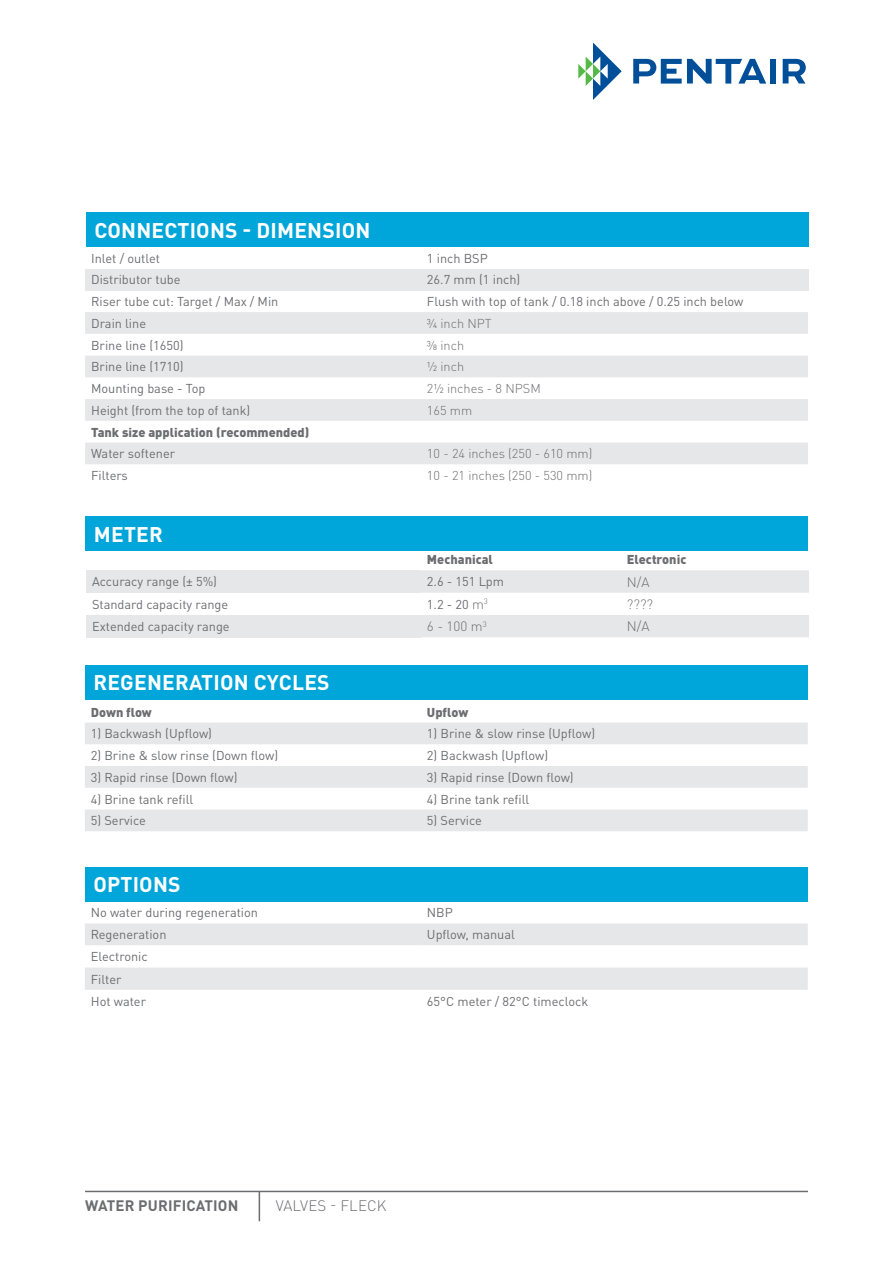
<style>
.page{position:relative;width:893px;height:1263px;background:#fff}
.page>*{position:absolute;margin:0;border:0;box-sizing:border-box;transform-origin:0 0}
.t1{font:700 21px "DIN Pro";letter-spacing:.01em;color:#fff}
.t2{font:700 15px "DIN Pro";letter-spacing:.01em;color:#6c6d70}
.t3{font:300 15px "DIN Pro";letter-spacing:.01em;color:#6c6d70}
.t4{font:300 13.5px "DIN Pro";color:#6c6d70}
.t5{font:12.75px/22.2px "DIN Pro";color:#6c6d70}
.t6{font:300 12.75px "DIN Pro";color:#6c6d70}
.t7{font:900 12.75px "DIN Pro";color:#6c6d70}
.s1{font-weight:300;font-size:13.5px}
</style>
<div class="page">
<hr style="left:85px;top:1191px;width:723px;height:1px;background:#6c6d70">
<svg style="left:578px;top:43px;width:44px;height:57px"></svg>
<svg style="left:633px;top:59px;width:133px;height:25px"></svg>
<div style="left:770px;top:59px;width:6px;height:25px;background:#014e99"></div>
<svg style="left:783px;top:59px;width:23px;height:25px"></svg>
<hr style="left:259px;top:1191px;width:1px;height:30px;background:#6c6d70">
<div style="left:86px;top:213px;width:723px;height:34px;background:#00a5da"></div>
<div style="left:85px;top:269px;width:336px;height:21px;background:#e6e7e9"></div>
<div style="left:421px;top:269px;width:387px;height:21px;background:#e6e7e9"></div>
<svg style="left:85px;top:312px;width:723px;height:152px;fill:#e6e7e9"></svg>
<div style="left:85px;top:516px;width:723px;height:34px;background:#00a5da"></div>
<div style="left:86px;top:570px;width:335px;height:23px;background:#e6e7e9"></div>
<svg style="left:421px;top:570px;width:388px;height:67px"></svg>
<div style="left:86px;top:615px;width:335px;height:22px;background:#e6e7e9"></div>
<div style="left:85px;top:666px;width:723px;height:34px;background:#00a5da"></div>
<svg style="left:85px;top:722px;width:723px;height:109px;fill:#e6e7e9"></svg>
<div style="left:85px;top:868px;width:723px;height:34px;background:#00a5da"></div>
<svg style="left:85px;top:923px;width:723px;height:67px"></svg>
<h1 class="t1" style="left:94px;top:213px;width:277px">CONNECTIONS - DIMENSION</h1>
<p class="t5" style="left:91px;top:246px;width:71px">Inlet / outlet</p>
<p class="t5" style="left:427px;top:246px;width:62px">1 inch BSP</p>
<p class="t5" style="left:91px;top:267px;width:91px">Distributor tube</p>
<p class="t5" style="left:427px;top:267px;width:95px">26.7 mm (1 inch)</p>
<p class="t5" style="left:91px;top:289px;width:189px">Riser tube cut: Target / Max / Min</p>
<p class="t5" style="left:427px;top:289px;width:318px">Flush with top of tank / 0.18 inch above / 0.25 inch below</p>
<p class="t5" style="left:91px;top:311px;width:56px">Drain line</p>
<p class="t6" style="left:427px;top:313px;width:66px">3/4 inch NPT</p>
<p class="t5" style="left:91px;top:333px;width:94px">Brine line (1650)</p>
<p class="t6" style="left:427px;top:335px;width:39px">⅜ inch</p>
<p class="t5" style="left:91px;top:354px;width:94px">Brine line (1710)</p>
<p class="t6" style="left:427px;top:357px;width:39px">½ inch</p>
<p class="t5" style="left:91px;top:376px;width:116px">Mounting base - Top</p>
<p class="t6" style="left:427px;top:379px;width:115px">2½ inches - 8 NPSM</p>
<p class="t5" style="left:91px;top:398px;width:161px">Height (from the top of tank)</p>
<p class="t6" style="left:427px;top:400px;width:47px">165 mm</p>
<p class="t7" style="left:91px;top:421px;width:220px">Tank size application (recommended)</p>
<p class="t5" style="left:91px;top:441px;width:85px">Water softener</p>
<p class="t6" style="left:427px;top:444px;width:167px">10 - 24 inches (250 - 610 mm)</p>
<p class="t5" style="left:91px;top:463px;width:38px">Filters</p>
<p class="t6" style="left:427px;top:466px;width:167px">10 - 21 inches (250 - 530 mm)</p>
<h1 class="t1" style="left:94px;top:516px;width:71px">METER</h1>
<p class="t7" style="left:427px;top:549px;width:67px">Mechanical</p>
<p class="t7" style="left:627px;top:549px;width:61px">Electronic</p>
<p class="t5" style="left:92px;top:569px;width:127px">Accuracy range (± 5%)</p>
<p class="t5" style="left:427px;top:569px;width:79px">2.6 - 151 Lpm</p>
<p class="t4" style="left:627px;top:571px;width:24px">N/A</p>
<p class="t5" style="left:92px;top:592px;width:138px">Standard capacity range</p>
<p class="t5" style="left:427px;top:592px;width:62px">1.2 - 20 <span class="s1">m</span><sup>3</sup></p>
<p class="t4" style="left:627px;top:594px;width:28px">????</p>
<p class="t5" style="left:92px;top:614px;width:139px">Extended capacity range</p>
<p class="t4" style="left:427px;top:616px;width:61px">6 - 100 m<sup>3</sup></p>
<p class="t4" style="left:627px;top:616px;width:24px">N/A</p>
<h1 class="t1" style="left:93px;top:664px;width:238px">REGENERATION CYCLES</h1>
<p class="t7" style="left:91px;top:701px;width:63px">Down flow</p>
<p class="t7" style="left:427px;top:701px;width:43px">Upflow</p>
<p class="t5" style="left:91px;top:721px;width:123px">1) Backwash (Upflow)</p>
<p class="t5" style="left:427px;top:721px;width:170px">1) Brine &amp; slow rinse (Upflow)</p>
<p class="t5" style="left:91px;top:743px;width:189px">2) Brine &amp; slow rinse (Down flow)</p>
<p class="t5" style="left:427px;top:743px;width:123px">2) Backwash (Upflow)</p>
<p class="t5" style="left:91px;top:765px;width:148px">3) Rapid rinse (Down flow)</p>
<p class="t5" style="left:427px;top:765px;width:148px">3) Rapid rinse (Down flow)</p>
<p class="t5" style="left:91px;top:786px;width:104px">4) Brine tank refill</p>
<p class="t5" style="left:427px;top:786px;width:104px">4) Brine tank refill</p>
<p class="t5" style="left:91px;top:808px;width:56px">5) Service</p>
<p class="t5" style="left:427px;top:808px;width:56px">5) Service</p>
<h1 class="t1" style="left:93px;top:866px;width:89px">OPTIONS</h1>
<p class="t5" style="left:91px;top:900px;width:169px">No water during regeneration</p>
<p class="t5" style="left:427px;top:900px;width:27px">NBP</p>
<p class="t5" style="left:91px;top:922px;width:77px">Regeneration</p>
<p class="t5" style="left:427px;top:922px;width:89px">Upflow, manual</p>
<p class="t5" style="left:91px;top:944px;width:58px">Electronic<br>Filter<br>Hot water</p>
<p class="t5" style="left:427px;top:989px;width:163px">65°C meter / 82°C timeclock</p>
<p class="t2" style="left:85px;top:1193px;width:155px">WATER PURIFICATION</p>
<p class="t3" style="left:276px;top:1194px;width:112px">VALVES - FLECK</p>
</div>
